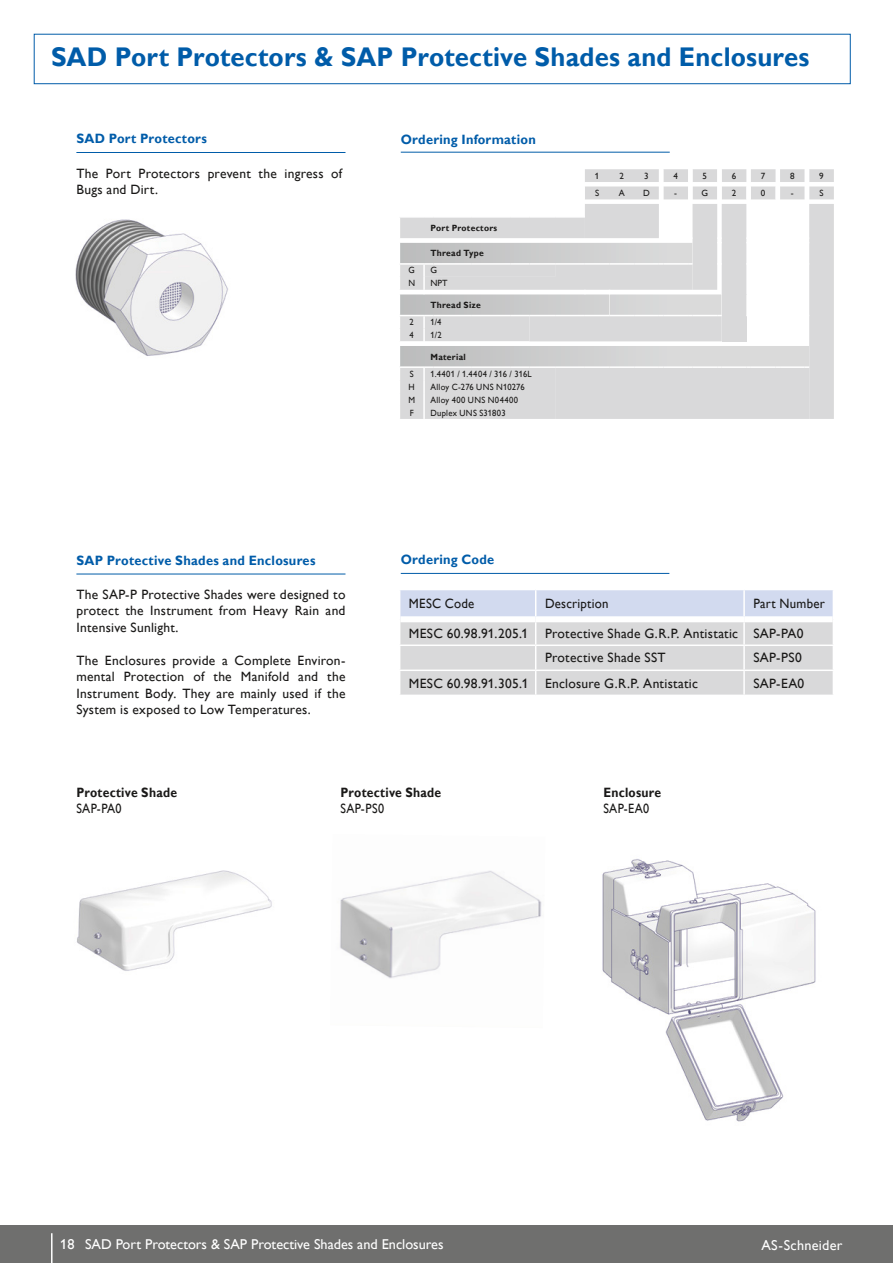
<style>
.page{position:relative;width:893px;height:1263px;background:#fff}
.page>*{position:absolute;margin:0;border:0;box-sizing:border-box;transform-origin:0 0}
.t1{font:700 27px "Gill Alt One";letter-spacing:.005em;color:#005ca9;scale:.95 1}
.t2{font:14.25px "Gill Alt One";color:#fff}
.t3{font:14.25px "Gill Alt One";letter-spacing:.02em;color:#fff}
.t4{font:13.5px/16.5px "Gill Alt One";letter-spacing:.02em;color:#1a1918;text-align:justify}
.t5{font:700 13.5px "Gill Alt One";letter-spacing:.02em;color:#005ca9;scale:.95 1}
.t6{font:700 13.5px "Gill Alt One";letter-spacing:.02em;color:#1a1918;scale:.9 1}
.t7{font:13.5px "Gill Alt One";letter-spacing:.02em;color:#1a1918;scale:.95 1}
.t8{font:13.5px "Gill Alt One";letter-spacing:.02em;color:#1a1918;scale:.9 1}
.t9{font:9px "Gill Alt One";letter-spacing:.03em;color:#1a1918;scale:.95 1}
.t10{font:700 9px "Gill Alt One";letter-spacing:.035em;color:#1a1918;scale:.95 1}
.t11{font:9px "Gill Alt One";letter-spacing:.03em;color:#1a1918}
.t12{font:9px "Gill Alt One";letter-spacing:.05em;color:#1a1918;scale:.95 1}
</style>
<div class="page">
<div style="left:34px;top:34px;width:816px;height:50px;border:1px solid #005ca9"></div>
<div style="left:0;top:1225px;width:893px;height:38px;background:#6f6f6e"></div>
<hr style="left:51px;top:1233px;width:2px;height:30px;background:#fff">
<img style="left:75px;top:219px;width:153px;height:137px">
<img style="left:77px;top:870px;width:195px;height:101px">
<img style="left:340px;top:871px;width:202px;height:108px">
<img style="left:602px;top:859px;width:214px;height:263px">
<hr style="left:76px;top:152px;width:269px;height:1px;background:#005ca9">
<hr style="left:401px;top:152px;width:269px;height:1px;background:#005ca9">
<svg style="left:400px;top:169px;width:434px;height:250px"></svg>
<hr style="left:76px;top:574px;width:269px;height:1px;background:#005ca9">
<svg style="left:400px;top:590px;width:433px;height:105px;background:#d8dbe1"></svg>
<div style="left:400px;top:616px;width:136px;height:6px;background:#fff"></div>
<div style="left:536px;top:616px;width:208px;height:6px;background:#fff"></div>
<div style="left:744px;top:616px;width:89px;height:6px;background:#fff"></div>
<hr style="left:401px;top:573px;width:268px;height:1px;background:#005ca9">
<h1 class="t1" style="left:51px;top:46px;width:800px">SAD Port Protectors &amp; SAP Protective Shades and Enclosures</h1>
<p class="t5" style="left:76px;top:133px;width:139px">SAD Port Protectors</p>
<p class="t4" style="left:76px;top:165px;width:267px">The Port Protectors prevent the ingress of<br>Bugs and Dirt.</p>
<p class="t5" style="left:76px;top:555px;width:253px">SAP Protective Shades and Enclosures</p>
<p class="t4" style="left:76px;top:586px;width:271px">The SAP-P Protective Shades were designed to protect the Instrument from Heavy Rain and Intensive Sunlight.</p>
<p class="t4" style="left:76px;top:653px;width:271px">The Enclosures provide a Complete Environ&shy;mental Protection of the Manifold and the Instrument Body. They are mainly used if the System is exposed to Low Temperatures.</p>
<p class="t5" style="left:401px;top:134px;width:144px">Ordering Information</p>
<p class="t10" style="left:430px;top:224px;width:72px">Port Protectors</p>
<p class="t10" style="left:430px;top:250px;width:58px">Thread Type</p>
<p class="t9" style="left:409px;top:267px;width:8px">G</p>
<p class="t11" style="left:430px;top:267px;width:8px">G</p>
<p class="t9" style="left:408px;top:280px;width:9px">N</p>
<p class="t11" style="left:430px;top:278px;width:19px">NPT</p>
<p class="t10" style="left:430px;top:301px;width:55px">Thread Size</p>
<p class="t9" style="left:410px;top:318px;width:6px">2</p>
<p class="t9" style="left:430px;top:317px;width:13px">1/4</p>
<p class="t9" style="left:410px;top:331px;width:6px">4</p>
<p class="t9" style="left:430px;top:330px;width:13px">1/2</p>
<p class="t10" style="left:430px;top:353px;width:39px">Material</p>
<p class="t9" style="left:410px;top:370px;width:6px">S</p>
<p class="t9" style="left:430px;top:368px;width:108px">1.4401 / 1.4404 / 316 / 316L</p>
<p class="t9" style="left:409px;top:381px;width:8px">H</p>
<p class="t9" style="left:430px;top:383px;width:101px">Alloy C-276 UNS N10276</p>
<p class="t9" style="left:408px;top:396px;width:9px">M</p>
<p class="t12" style="left:430px;top:396px;width:94px">Alloy 400 UNS N04400</p>
<p class="t9" style="left:410px;top:407px;width:6px">F</p>
<p class="t9" style="left:430px;top:407px;width:81px">Duplex UNS S31803</p>
<p class="t5" style="left:401px;top:554px;width:100px">Ordering Code</p>
<p class="t11" style="left:595px;top:172px;width:6px">1</p>
<p class="t11" style="left:620px;top:172px;width:6px">2</p>
<p class="t11" style="left:644px;top:172px;width:6px">3</p>
<p class="t11" style="left:673px;top:172px;width:6px">4</p>
<p class="t11" style="left:703px;top:172px;width:6px">5</p>
<p class="t11" style="left:732px;top:172px;width:6px">6</p>
<p class="t11" style="left:761px;top:172px;width:6px">7</p>
<p class="t11" style="left:790px;top:172px;width:6px">8</p>
<p class="t11" style="left:819px;top:172px;width:6px">9</p>
<p class="t11" style="left:595px;top:189px;width:6px">S</p>
<p class="t11" style="left:619px;top:189px;width:8px">A</p>
<p class="t11" style="left:643px;top:188px;width:8px">D</p>
<p class="t11" style="left:674px;top:189px;width:4px">-</p>
<p class="t11" style="left:702px;top:189px;width:8px">G</p>
<p class="t11" style="left:732px;top:189px;width:6px">2</p>
<p class="t11" style="left:761px;top:189px;width:6px">0</p>
<p class="t11" style="left:791px;top:189px;width:4px">-</p>
<p class="t11" style="left:819px;top:189px;width:6px">S</p>
<p class="t7" style="left:409px;top:598px;width:70px">MESC Code</p>
<p class="t7" style="left:545px;top:595px;width:68px">Description</p>
<p class="t7" style="left:753px;top:595px;width:77px">Part Number</p>
<p class="t4" style="left:409px;top:622px;width:396px;line-height:24.5px;text-align:center">MESC 60.98.91.205.1 Protective Shade G.R.P. Antistatic SAP-PA0<br>Protective Shade SST</p>
<p class="t4" style="left:753px;top:649px;width:50px">SAP-PS0</p>
<p class="t4" style="left:409px;top:676px;width:291px">MESC 60.98.91.305.1 Enclosure G.R.P. Antistatic</p>
<p class="t4" style="left:753px;top:675px;width:52px">SAP-EA0</p>
<p class="t6" style="left:76px;top:786px;width:113px">Protective Shade</p>
<p class="t8" style="left:76px;top:801px;width:52px">SAP-PA0</p>
<p class="t6" style="left:341px;top:786px;width:113px">Protective Shade</p>
<p class="t8" style="left:341px;top:801px;width:50px">SAP-PS0</p>
<p class="t6" style="left:603px;top:786px;width:66px">Enclosure</p>
<p class="t8" style="left:603px;top:801px;width:52px">SAP-EA0</p>
<p class="t2" style="left:85px;top:1236px;width:360px">SAD Port Protectors &amp; SAP Protective Shades and Enclosures</p>
<p class="t2" style="left:60px;top:1239px;width:16px">18</p>
<p class="t3" style="left:761px;top:1239px;width:83px">AS-Schneider</p>
</div>
